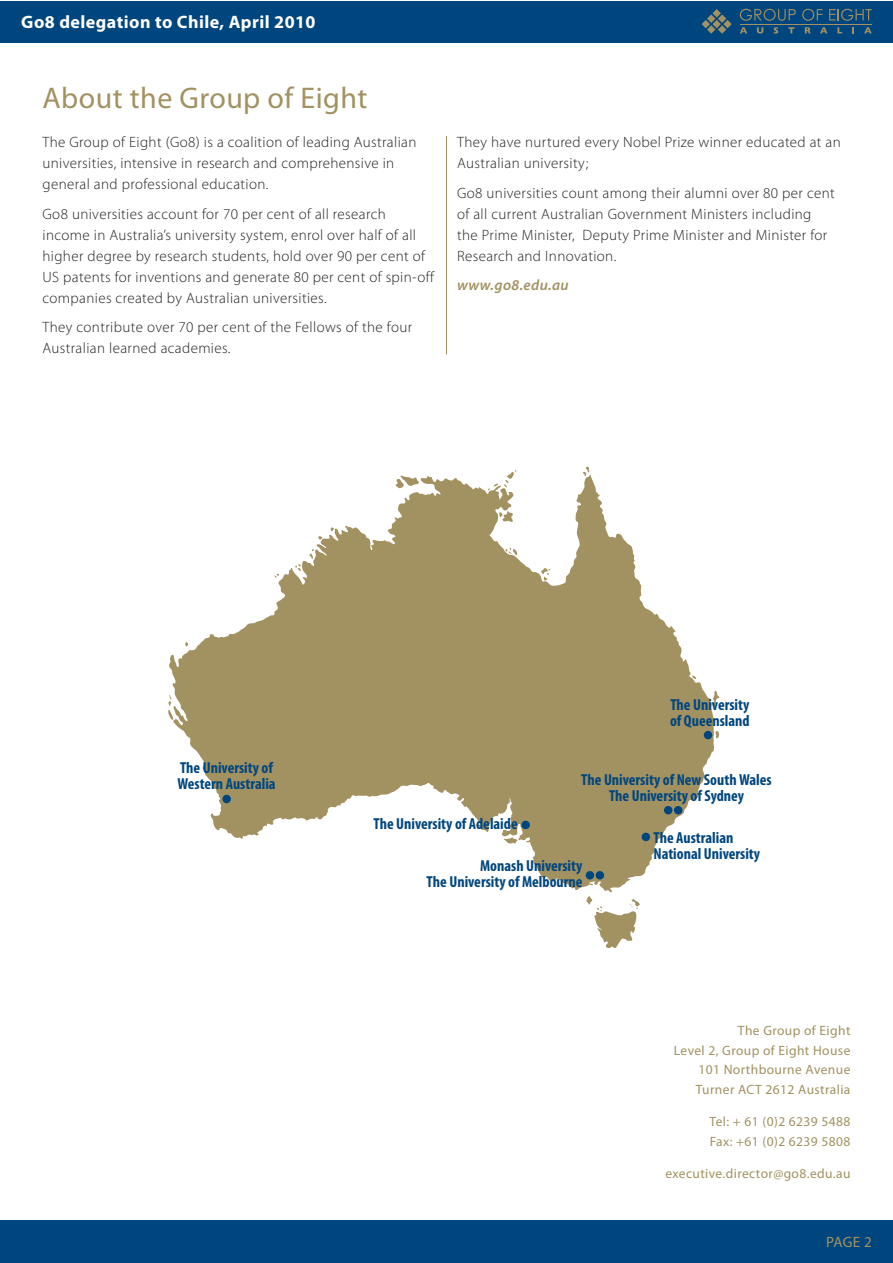
<style>
.page{position:relative;width:893px;height:1263px;background:#fff}
.page>*{position:absolute;margin:0;border:0;box-sizing:border-box;transform-origin:0 0}
.t1{font:30px "Myriad Pro";letter-spacing:.015em;color:#a29161}
.t2{font:700 18px "Myriad Pro";letter-spacing:.025em;color:#fff}
.t3{font:700 condensed 15.9px/15.9px "Myriad Pro";color:#00467e}
.t4{font:300 15px/21px "Myriad Pro";letter-spacing:.025em;color:#231f20}
.t5{font:italic 600 15px "Myriad Pro";letter-spacing:.025em;color:#a29161}
.t6{font:15px "Myriad Pro";color:#a29161}
.t7{font:13.5px/19.5px "Myriad Pro";letter-spacing:.03em;color:#a29161;text-align:right}
</style>
<div class="page">
<div style="left:0;top:1px;width:892px;height:42px;background:#00467e"></div>
<svg style="left:740px;top:9px;width:56px;height:12px"></svg>
<svg style="left:802px;top:9px;width:20px;height:12px"></svg>
<svg style="left:829px;top:9px;width:43px;height:12px"></svg>
<svg style="left:702px;top:9px;width:30px;height:25px"></svg>
<hr style="left:740px;top:24px;width:132px;height:1px;background:#a29161">
<svg style="left:740px;top:27px;width:7px;height:6px"></svg>
<svg style="left:757px;top:27px;width:6px;height:7px"></svg>
<svg style="left:774px;top:27px;width:4px;height:7px"></svg>
<svg style="left:788px;top:27px;width:7px;height:6px"></svg>
<svg style="left:805px;top:27px;width:6px;height:6px"></svg>
<svg style="left:820px;top:27px;width:7px;height:6px"></svg>
<svg style="left:837px;top:27px;width:5px;height:6px"></svg>
<svg style="left:852px;top:27px;width:2px;height:6px"></svg>
<svg style="left:864px;top:27px;width:8px;height:6px"></svg>
<div style="left:0;top:1220px;width:892px;height:43px;background:#00467e"></div>
<svg style="left:586px;top:896px;width:54px;height:52px"></svg>
<svg style="left:169px;top:475px;width:545px;height:418px;fill:#a29161"></svg>
<svg style="left:504px;top:837px;width:14px;height:7px"></svg>
<svg style="left:168px;top:694px;width:6px;height:27px"></svg>
<svg style="left:184px;top:642px;width:4px;height:5px"></svg>
<svg style="left:274px;top:573px;width:5px;height:5px"></svg>
<svg style="left:295px;top:564px;width:7px;height:8px"></svg>
<svg style="left:330px;top:527px;width:4px;height:6px"></svg>
<svg style="left:317px;top:536px;width:6px;height:4px"></svg>
<svg style="left:309px;top:549px;width:7px;height:11px"></svg>
<svg style="left:395px;top:475px;width:24px;height:13px"></svg>
<svg style="left:498px;top:510px;width:16px;height:12px"></svg>
<svg style="left:487px;top:470px;width:30px;height:21px"></svg>
<svg style="left:505px;top:547px;width:12px;height:9px"></svg>
<svg style="left:715px;top:731px;width:4px;height:8px"></svg>
<svg style="left:713px;top:689px;width:7px;height:18px"></svg>
<svg style="left:691px;top:675px;width:6px;height:5px"></svg>
<svg style="left:541px;top:568px;width:9px;height:13px"></svg>
<svg style="left:583px;top:467px;width:6px;height:9px"></svg>
<div style="left:586px;top:871px;width:8px;height:8px;background:#00467e;border-radius:50%"></div>
<div style="left:674px;top:806px;width:8px;height:8px;background:#00467e;border-radius:50%"></div>
<div style="left:704px;top:731px;width:8px;height:8px;background:#00467e;border-radius:50%"></div>
<div style="left:642px;top:833px;width:8px;height:8px;background:#00467e;border-radius:50%"></div>
<div style="left:521px;top:821px;width:9px;height:8px;background:#00467e;border-radius:50%"></div>
<div style="left:222px;top:795px;width:9px;height:8px;background:#00467e;border-radius:50%"></div>
<div style="left:596px;top:871px;width:8px;height:8px;background:#00467e;border-radius:50%"></div>
<div style="left:664px;top:806px;width:8px;height:8px;background:#00467e;border-radius:50%"></div>
<hr style="left:446px;top:136px;width:1px;height:218px;background:#a29161">
<p class="t2" style="left:21px;top:10px;width:296px">Go8 delegation to Chile, April 2010</p>
<h1 class="t1" style="left:43px;top:79px;width:326px">About the Group of Eight</h1>
<p class="t4" style="left:43px;top:132px;width:375px">The Group of Eight (Go8) is a coalition of leading Australian universities, intensive in research and comprehensive in general and professional education.</p>
<p class="t4" style="left:43px;top:203px;width:393px">Go8 universities account for 70 per cent of all research income in Australia’s university system, enrol over half of all higher degree by research students, hold over 90 per cent of US patents for inventions and generate 80 per cent of spin-off companies created by Australian universities.</p>
<p class="t4" style="left:43px;top:317px;width:371px">They contribute over 70 per cent of the Fellows of the four<br>Australian learned academies.</p>
<p class="t4" style="left:457px;top:132px;width:385px">They have nurtured every Nobel Prize winner educated at an<br>Australian university;</p>
<p class="t4" style="left:457px;top:182px;width:379px">Go8 universities count among their alumni over 80 per cent of all current Australian Government Ministers including the Prime Minister, Deputy Prime Minister and Minister for Research and Innovation.</p>
<p class="t5" style="left:457px;top:276px;width:113px">www.go8.edu.au</p>
<p class="t3" style="left:177px;top:760px;width:100px">The University of<br>Western Australia</p>
<p class="t3" style="left:670px;top:696px;width:81px">The University of Queensland</p>
<p class="t3" style="left:581px;top:771px;width:192px;text-align:center">The University of New South Wales<br>The University of Sydney</p>
<p class="t3" style="left:373px;top:815px;width:146px">The University of Adelaide</p>
<p class="t3" style="left:427px;top:858px;width:157px;text-align:right">Monash University<br>The University of Melbourne</p>
<p class="t3" style="left:653px;top:829px;width:108px">The Australian<br>National University</p>
<p class="t7" style="left:674px;top:1021px;width:178px">The Group of Eight<br>Level 2, Group of Eight House<br>101 Northbourne Avenue<br>Turner ACT 2612 Australia</p>
<p class="t7" style="left:709px;top:1112px;width:142px;text-align:left">Tel: + 61 (0)2 6239 5488<br>Fax: +61 (0)2 6239 5808</p>
<p class="t7" style="left:665px;top:1163px;width:187px">executive.director@go8.edu.au</p>
<p class="t6" style="left:826px;top:1233px;width:47px">PAGE 2</p>
</div>
